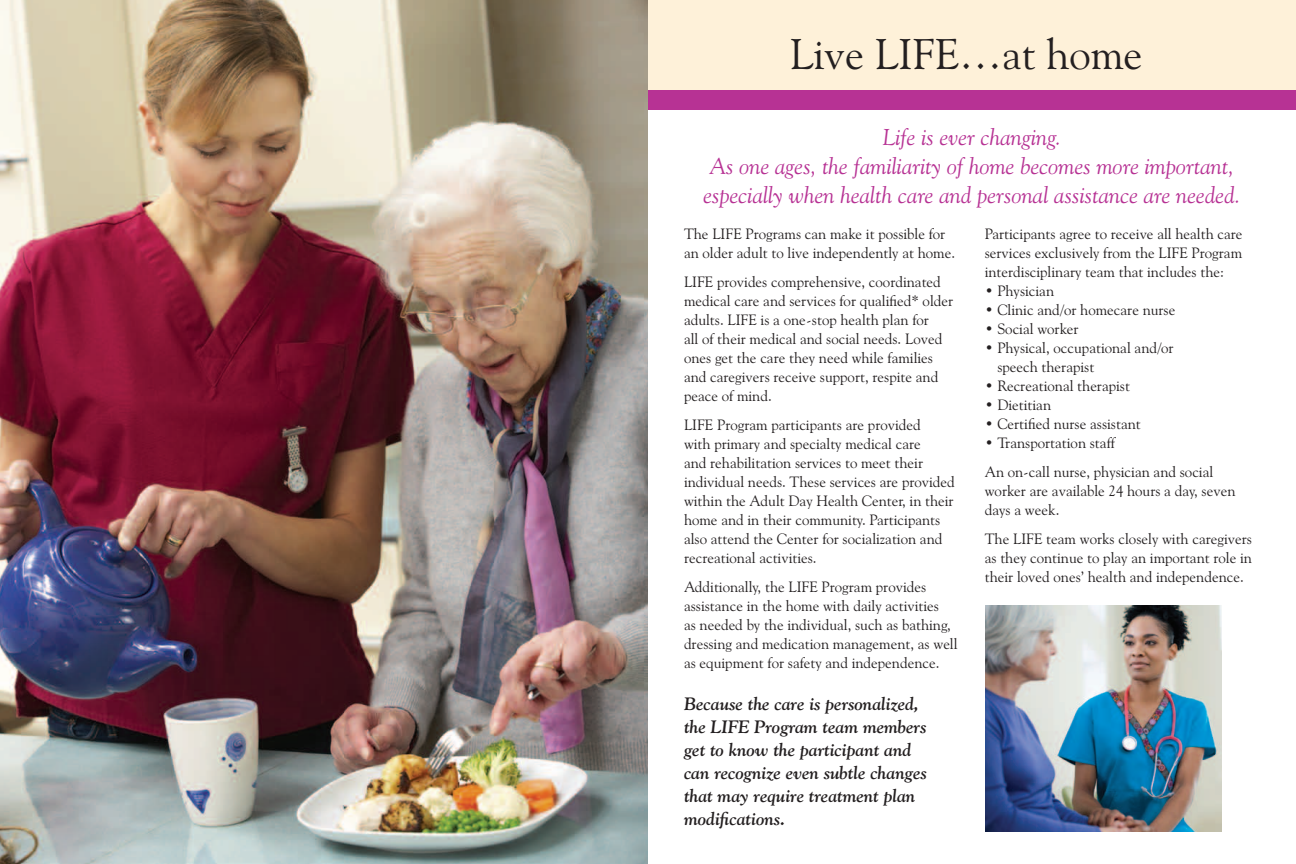
<style>
.page{position:relative;width:1296px;height:864px;background:#fff}
.page>*{position:absolute;margin:0;border:0;box-sizing:border-box;transform-origin:0 0}
.t1{font:43px "Goudy Old Style BT";color:#231f20}
.t2{font:italic 23px/29px "Goudy Old Style BT";color:#b73294;text-align:center}
.t3{font:italic 700 18px/23px "Goudy Old Style BT";color:#231f20}
.t4{font:15px/19px "Goudy Old Style BT";color:#231f20}
</style>
<div class="page">
<div style="left:644px;top:0;width:652px;height:99px;background:#fef1d9"></div>
<img style="left:985px;top:606px;width:236px;height:226px">
<div style="left:648px;top:90px;width:648px;height:20px;background:#b73294"></div>
<img style="left:0;top:0;width:648px;height:864px">
<h1 class="t1" style="left:790px;top:28px;width:354px">Live LIFE…at home</h1>
<h2 class="t2" style="left:703px;top:122px;width:539px">Life is ever changing.<br>As one ages, the familiarity of home becomes more important, especially when health care and personal assistance are needed.</h2>
<p class="t4" style="left:684px;top:224px;width:273px">The LIFE Programs can make it possible for an older adult to live independently at home.</p>
<p class="t4" style="left:684px;top:272px;width:271px">LIFE provides comprehensive, coordinated medical care and services for qualified* older adults. LIFE is a one-stop health plan for<br>all of their medical and social needs. Loved ones get the care they need while families and caregivers receive support, respite and peace of mind.</p>
<p class="t4" style="left:684px;top:415px;width:272px">LIFE Program participants are provided<br>with primary and specialty medical care<br>and rehabilitation services to meet their individual needs. These services are provided within the Adult Day Health Center, in their home and in their community. Participants also attend the Center for socialization and recreational activities.</p>
<p class="t4" style="left:684px;top:577px;width:275px">Additionally, the LIFE Program provides assistance in the home with daily activities<br>as needed by the individual, such as bathing, dressing and medication management, as well as equipment for safety and independence.</p>
<p class="t3" style="left:684px;top:692px;width:244px">Because the care is personalized, the LIFE Program team members get to know the participant and can recognize even subtle changes that may require treatment plan modifications.</p>
<p class="t4" style="left:985px;top:224px;width:259px;text-align:justify">Participants agree to receive all health care services exclusively from the LIFE Program interdisciplinary team that includes the:</p>
<p class="t4" style="left:985px;top:281px;width:71px">• Physician</p>
<p class="t4" style="left:985px;top:300px;width:192px">• Clinic and/or homecare nurse</p>
<p class="t4" style="left:985px;top:319px;width:95px">• Social worker</p>
<p class="t4" style="left:997px;top:338px;width:178px;text-indent:-13px">• Physical, occupational and/or speech therapist</p>
<p class="t4" style="left:985px;top:376px;width:147px">• Recreational therapist</p>
<p class="t4" style="left:985px;top:395px;width:68px">• Dietitian</p>
<p class="t4" style="left:985px;top:414px;width:158px">• Certified nurse assistant</p>
<p class="t4" style="left:985px;top:428px;width:230px;line-height:29.2px">• Transportation staff<br>An on-call nurse, physician and social</p>
<p class="t4" style="left:985px;top:481px;width:252px">worker are available 24 hours a day, seven days a week.</p>
<p class="t4" style="left:985px;top:529px;width:269px;text-align:justify">The LIFE team works closely with caregivers as they continue to play an important role in their loved ones’ health and independence.</p>
</div>
